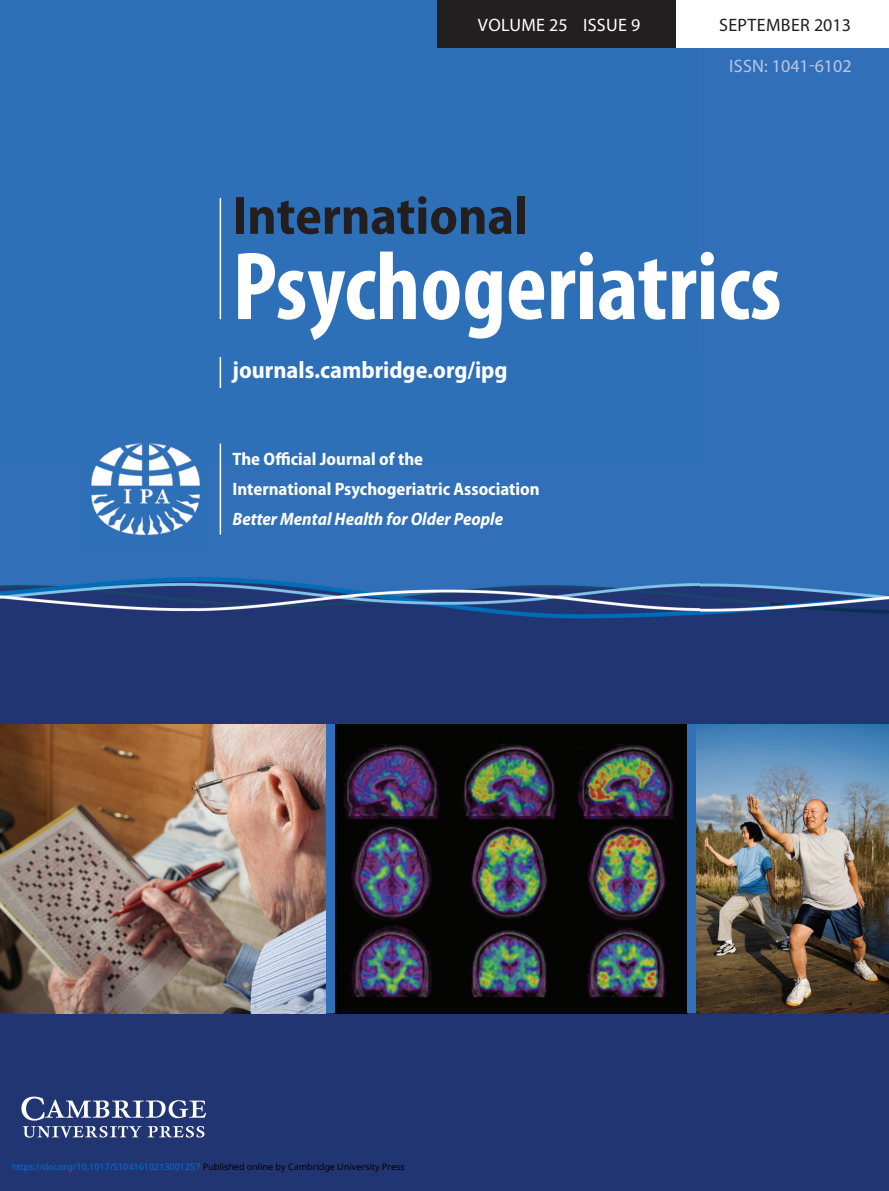
<style>
.page{position:relative;width:889px;height:1191px;background:#fff}
.page>*{position:absolute;margin:0;border:0;box-sizing:border-box;transform-origin:0 0}
.t1{font:700 condensed 97.5px "Myriad Pro";color:#fff}
.t2{font:700 semi-condensed 53.85px "Myriad Pro";color:#231f20}
.t3{font:700 semi-condensed 24px "Myriad Pro";color:#fff}
.t4{font:700 semi-condensed 18px/30px "Myriad Pro";color:#fff}
.t5{font:italic 700 semi-condensed 18px "Myriad Pro";color:#fff}
.t6{font:18px "Myriad Pro";color:#bbc6e4}
.t7{font:18px "Myriad Pro";letter-spacing:.02em;color:#fff}
.t8{font:18px "Myriad Pro";letter-spacing:.02em;color:#231f20}
.t9{font:9px "Noto Sans";color:#0172cf}
.s1{color:#000}
</style>
<div class="page">
<div style="left:0;top:0;width:698px;height:463px;background:#2e70b8"></div>
<img style="left:698px;top:48px;width:190px;height:1143px">
<img style="left:0;top:463px;width:94px;height:728px">
<img style="left:195px;top:463px;width:504px;height:728px">
<img style="left:94px;top:552px;width:101px;height:639px">
<div style="left:0;top:1064px;width:16px;height:127px;background:#223573"></div>
<svg style="left:21px;top:1096px;width:185px;height:24px"></svg>
<svg style="left:23px;top:1126px;width:181px;height:11px;background:#68759f"></svg>
<img style="left:83px;top:426px;width:125px;height:126px">
<hr style="left:219px;top:357px;width:2px;height:31px;background:#fff">
<hr style="left:219px;top:198px;width:2px;height:121px;background:#fff">
<hr style="left:219px;top:443px;width:2px;height:91px;background:#fff">
<div style="left:436px;top:0;width:247px;height:48px;background:#231f20"></div>
<div style="left:676px;top:0;width:212px;height:48px;background:#fff"></div>
<img style="left:0;top:724px;width:326px;height:289px">
<img style="left:334px;top:724px;width:353px;height:289px">
<img style="left:695px;top:724px;width:193px;height:289px">
<div style="left:326px;top:724px;width:8px;height:289px;background:#3170b8"></div>
<div style="left:687px;top:724px;width:8px;height:289px;background:#3170b8"></div>
<h3 class="t7" style="left:478px;top:18px;width:164px">VOLUME 25 ISSUE 9</h3>
<h3 class="t8" style="left:719px;top:18px;width:133px">SEPTEMBER 2013</h3>
<h3 class="t6" style="left:729px;top:59px;width:124px">ISSN: 1041-6102</h3>
<h2 class="t2" style="left:232px;top:195px;width:297px">International</h2>
<h1 class="t1" style="left:232px;top:249px;width:550px">Psychogeriatrics</h1>
<h3 class="t3" style="left:232px;top:361px;width:276px">journals.cambridge.org/ipg</h3>
<h3 class="t4" style="left:232px;top:445px;width:308px">The Official Journal of the<br>International Psychogeriatric Association</h3>
<h3 class="t5" style="left:232px;top:512px;width:272px">Better Mental Health for Older People</h3>
<p class="t9" style="left:12px;top:1160px;width:394px">https://doi.org/10.1017/S1041610213001257 <span class="s1">Published online by Cambridge University Press</span></p>
</div>
